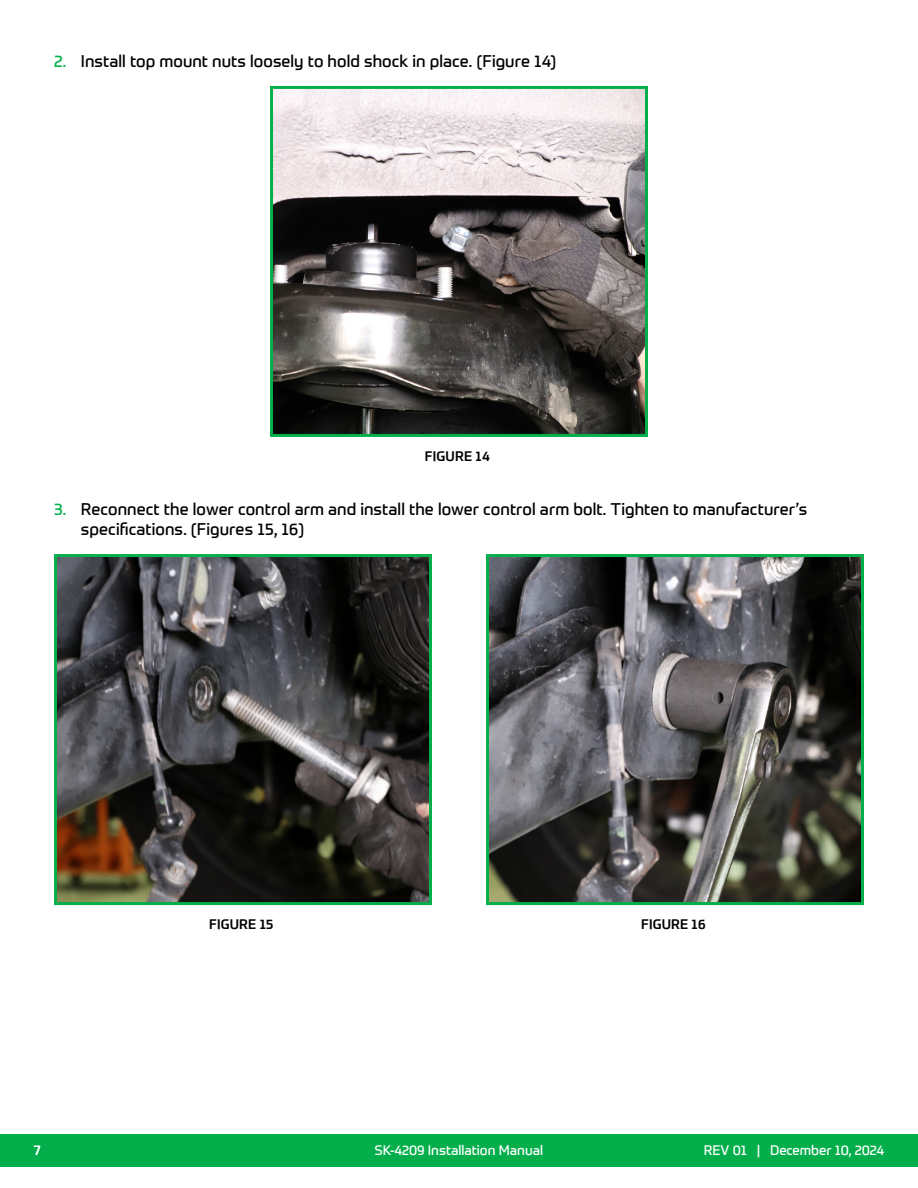
<style>
.page{position:relative;width:918px;height:1188px;background:#fff}
.page>*{position:absolute;margin:0;border:0;box-sizing:border-box;transform-origin:0 0}
.t1{font:16.5px/19.8px "Prometo";letter-spacing:.005em;color:#000}
.t2{font:13.5px "Prometo";color:#fff}
.t3{font:500 13.5px "Prometo";letter-spacing:.02em;color:#000}
.s1{color:#04af4b}
</style>
<div class="page">
<div style="left:0;top:1134px;width:918px;height:32px;background:#04af4b"></div>
<img style="left:274px;top:90px;width:370px;height:343px">
<div style="left:270px;top:86px;width:378px;height:351px;border:3px solid #04af4b"></div>
<img style="left:58px;top:558px;width:370px;height:343px">
<div style="left:54px;top:554px;width:378px;height:351px;border:3px solid #04af4b"></div>
<img style="left:490px;top:558px;width:370px;height:343px">
<div style="left:486px;top:554px;width:378px;height:351px;border:3px solid #04af4b"></div>
<p class="t1" style="left:54px;top:51px;width:504px"><span class="s1">2.</span> Install top mount nuts loosely to hold shock in place. (Figure 14)</p>
<p class="t3" style="left:425px;top:448px;width:17px">FIGURE</p>
<p class="t3" style="left:475px;top:448px;width:16px">14</p>
<p class="t1" style="left:81px;top:499px;width:728px;text-indent:-27px"><span class="s1">3.</span> Reconnect the lower control arm and install the lower control arm bolt. Tighten to manufacturer’s specifications. (Figures 15, 16)</p>
<p class="t3" style="left:209px;top:916px;width:17px">FIGURE</p>
<p class="t3" style="left:260px;top:916px;width:15px">15</p>
<p class="t3" style="left:641px;top:916px;width:17px">FIGURE</p>
<p class="t3" style="left:692px;top:916px;width:16px">16</p>
<p class="t2" style="left:34px;top:1142px;width:9px">7</p>
<p class="t2" style="left:375px;top:1142px;width:170px">SK-4209 Installation Manual</p>
<p class="t2" style="left:704px;top:1142px;width:182px">REV 01 | December 10, 2024</p>
</div>
